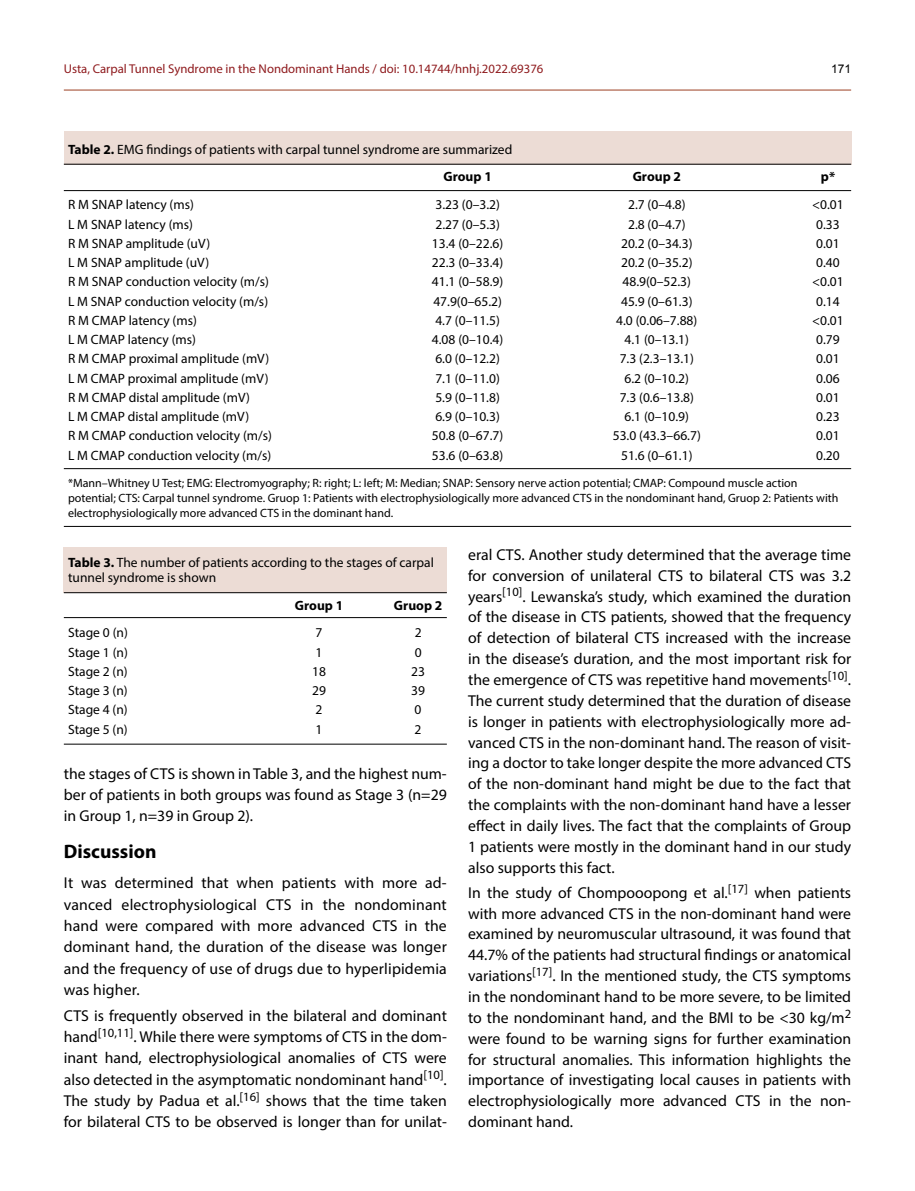
<style>
.page{position:relative;width:915px;height:1191px;background:#fff}
.page>*{position:absolute;margin:0;border:0;box-sizing:border-box;transform-origin:0 0}
.t1{font:700 19.5px "Myriad Pro";color:#000}
.t2{font:15.75px/20.9px "Myriad Pro";color:#000;text-align:justify}
.t3{font:13.5px/27.8px "Myriad Pro";color:#000}
.t4{font:700 13.5px "Myriad Pro";color:#000}
.t5{font:12.75px "Myriad Pro";color:#8f1b1e}
.t6{font:12px/15px "Myriad Pro";color:#000}
.t7{font:12px "Arial";color:#000}
.s1{font-weight:700}
</style>
<div class="page">
<hr style="left:64px;top:89px;width:786px;height:2px;background:#bd7f6c">
<div style="left:64px;top:131px;width:786px;height:33px;background:#ecdcd5"></div>
<hr style="left:64px;top:190px;width:786px;height:1px;background:#000">
<hr style="left:64px;top:468px;width:786px;height:1px;background:#000">
<hr style="left:64px;top:526px;width:786px;height:1px;background:#000">
<hr style="left:64px;top:164px;width:786px;height:1px;background:#000">
<div style="left:64px;top:547px;width:382px;height:46px;background:#ecdcd5"></div>
<hr style="left:64px;top:617px;width:382px;height:1px;background:#000">
<hr style="left:64px;top:744px;width:382px;height:1px;background:#000">
<hr style="left:64px;top:592px;width:382px;height:1px;background:#000">
<p class="t5" style="left:64px;top:61px;width:481px">Usta, Carpal Tunnel Syndrome in the Nondominant Hands / doi: 10.14744/hnhj.2022.69376</p>
<p class="t7" style="left:830px;top:60px;width:22px">171</p>
<p class="t3" style="left:443px;top:135px;width:70px;text-indent:-375px"><span class="s1">Table 2.</span> EMG findings of patients with carpal tunnel syndrome are summarized<br><span class="s1">Group 1</span></p>
<p class="t4" style="left:632px;top:168px;width:50px">Group 2</p>
<p class="t4" style="left:820px;top:168px;width:16px">p*</p>
<p class="t3" style="left:68px;top:191px;width:127px">R M SNAP latency (ms)</p>
<p class="t3" style="left:435px;top:191px;width:66px">3.23 (0–3.2)</p>
<p class="t3" style="left:628px;top:191px;width:59px">2.7 (0–4.8)</p>
<p class="t3" style="left:811px;top:191px;width:33px">&lt;0.01</p>
<p class="t3" style="left:68px;top:210px;width:126px">L M SNAP latency (ms)</p>
<p class="t3" style="left:435px;top:210px;width:66px">2.27 (0–5.3)</p>
<p class="t3" style="left:628px;top:210px;width:59px">2.8 (0–4.7)</p>
<p class="t3" style="left:815px;top:210px;width:25px">0.33</p>
<p class="t3" style="left:68px;top:229px;width:144px">R M SNAP amplitude (uV)</p>
<p class="t3" style="left:432px;top:229px;width:73px">13.4 (0–22.6)</p>
<p class="t3" style="left:621px;top:229px;width:73px">20.2 (0–34.3)</p>
<p class="t3" style="left:815px;top:229px;width:25px">0.01</p>
<p class="t3" style="left:68px;top:248px;width:143px">L M SNAP amplitude (uV)</p>
<p class="t3" style="left:432px;top:248px;width:73px">22.3 (0–33.4)</p>
<p class="t3" style="left:621px;top:248px;width:73px">20.2 (0–35.2)</p>
<p class="t3" style="left:815px;top:248px;width:25px">0.40</p>
<p class="t3" style="left:68px;top:268px;width:202px">R M SNAP conduction velocity (m/s)</p>
<p class="t3" style="left:432px;top:268px;width:73px">41.1 (0–58.9)</p>
<p class="t3" style="left:622px;top:268px;width:70px">48.9(0–52.3)</p>
<p class="t3" style="left:811px;top:268px;width:33px">&lt;0.01</p>
<p class="t3" style="left:68px;top:287px;width:201px">L M SNAP conduction velocity (m/s)</p>
<p class="t3" style="left:433px;top:287px;width:70px">47.9(0–65.2)</p>
<p class="t3" style="left:621px;top:287px;width:73px">45.9 (0–61.3)</p>
<p class="t3" style="left:815px;top:287px;width:25px">0.14</p>
<p class="t3" style="left:68px;top:306px;width:130px">R M CMAP latency (ms)</p>
<p class="t3" style="left:435px;top:306px;width:66px">4.7 (0–11.5)</p>
<p class="t3" style="left:616px;top:306px;width:83px">4.0 (0.06–7.88)</p>
<p class="t3" style="left:811px;top:306px;width:33px">&lt;0.01</p>
<p class="t3" style="left:68px;top:325px;width:129px">L M CMAP latency (ms)</p>
<p class="t3" style="left:432px;top:325px;width:73px">4.08 (0–10.4)</p>
<p class="t3" style="left:624px;top:325px;width:66px">4.1 (0–13.1)</p>
<p class="t3" style="left:815px;top:325px;width:25px">0.79</p>
<p class="t3" style="left:68px;top:345px;width:203px">R M CMAP proximal amplitude (mV)</p>
<p class="t3" style="left:435px;top:345px;width:66px">6.0 (0–12.2)</p>
<p class="t3" style="left:619px;top:345px;width:76px">7.3 (2.3–13.1)</p>
<p class="t3" style="left:815px;top:345px;width:25px">0.01</p>
<p class="t3" style="left:68px;top:364px;width:202px">L M CMAP proximal amplitude (mV)</p>
<p class="t3" style="left:435px;top:364px;width:66px">7.1 (0–11.0)</p>
<p class="t3" style="left:624px;top:364px;width:66px">6.2 (0–10.2)</p>
<p class="t3" style="left:815px;top:364px;width:25px">0.06</p>
<p class="t3" style="left:68px;top:383px;width:183px">R M CMAP distal amplitude (mV)</p>
<p class="t3" style="left:435px;top:383px;width:66px">5.9 (0–11.8)</p>
<p class="t3" style="left:619px;top:383px;width:76px">7.3 (0.6–13.8)</p>
<p class="t3" style="left:815px;top:383px;width:25px">0.01</p>
<p class="t3" style="left:68px;top:402px;width:183px">L M CMAP distal amplitude (mV)</p>
<p class="t3" style="left:435px;top:402px;width:66px">6.9 (0–10.3)</p>
<p class="t3" style="left:624px;top:402px;width:66px">6.1 (0–10.9)</p>
<p class="t3" style="left:815px;top:402px;width:25px">0.23</p>
<p class="t3" style="left:68px;top:422px;width:205px">R M CMAP conduction velocity (m/s)</p>
<p class="t3" style="left:432px;top:422px;width:73px">50.8 (0–67.7)</p>
<p class="t3" style="left:612px;top:422px;width:89px">53.0 (43.3–66.7)</p>
<p class="t3" style="left:815px;top:422px;width:25px">0.01</p>
<p class="t3" style="left:68px;top:441px;width:204px">L M CMAP conduction velocity (m/s)</p>
<p class="t3" style="left:432px;top:441px;width:73px">53.6 (0–63.8)</p>
<p class="t3" style="left:621px;top:441px;width:73px">51.6 (0–61.1)</p>
<p class="t3" style="left:815px;top:441px;width:25px">0.20</p>
<p class="t6" style="left:68px;top:475px;width:771px">*Mann–Whitney U Test; EMG: Electromyography; R: right; L: left; M: Median; SNAP: Sensory nerve action potential; CMAP: Compound muscle action potential; CTS: Carpal tunnel syndrome. Gruop 1: Patients with electrophysiologically more advanced CTS in the nondominant hand, Gruop 2: Patients with electrophysiologically more advanced CTS in the dominant hand.</p>
<p class="t3" style="left:68px;top:554px;width:367px;line-height:15px"><span class="s1">Table 3.</span> The number of patients according to the stages of carpal tunnel syndrome is shown</p>
<p class="t4" style="left:295px;top:596px;width:50px">Group 1</p>
<p class="t4" style="left:394px;top:596px;width:50px">Gruop 2</p>
<p class="t3" style="left:68px;top:619px;width:61px">Stage 0 (n)</p>
<p class="t3" style="left:315px;top:619px;width:8px">7</p>
<p class="t3" style="left:414px;top:619px;width:8px">2</p>
<p class="t3" style="left:68px;top:638px;width:61px">Stage 1 (n)</p>
<p class="t3" style="left:315px;top:638px;width:8px">1</p>
<p class="t3" style="left:414px;top:638px;width:8px">0</p>
<p class="t3" style="left:68px;top:657px;width:61px">Stage 2 (n)</p>
<p class="t3" style="left:312px;top:657px;width:15px">18</p>
<p class="t3" style="left:411px;top:657px;width:15px">23</p>
<p class="t3" style="left:68px;top:676px;width:61px">Stage 3 (n)</p>
<p class="t3" style="left:312px;top:676px;width:15px">29</p>
<p class="t3" style="left:411px;top:676px;width:15px">39</p>
<p class="t3" style="left:68px;top:696px;width:61px">Stage 4 (n)</p>
<p class="t3" style="left:315px;top:696px;width:8px">2</p>
<p class="t3" style="left:414px;top:696px;width:8px">0</p>
<p class="t3" style="left:68px;top:715px;width:61px">Stage 5 (n)</p>
<p class="t3" style="left:315px;top:715px;width:8px">1</p>
<p class="t3" style="left:414px;top:715px;width:8px">2</p>
<p class="t2" style="left:468px;top:544px;width:384px">eral CTS. Another study determined that the average time for conversion of unilateral CTS to bilateral CTS was 3.2 years<sup>[10]</sup>. Lewanska’s study, which examined the duration of the disease in CTS patients, showed that the frequency of detection of bilateral CTS increased with the increase in the disease’s duration, and the most important risk for the emergence of CTS was repetitive hand movements<sup>[10]</sup>.<br>The current study determined that the duration of disease is longer in patients with electrophysiologically more ad&shy;vanced CTS in the non-dominant hand. The reason of visit&shy;ing a doctor to take longer despite the more advanced CTS of the non-dominant hand might be due to the fact that the complaints with the non-dominant hand have a lesser effect in daily lives. The fact that the complaints of Group 1 patients were mostly in the dominant hand in our study also supports this fact.</p>
<p class="t2" style="left:468px;top:882px;width:384px">In the study of Chompooopong et al.<sup>[17]</sup> when patients with more advanced CTS in the non-dominant hand were examined by neuromuscular ultrasound, it was found that 44.7% of the patients had structural findings or anatomical variations<sup>[17]</sup>. In the mentioned study, the CTS symptoms in the nondominant hand to be more severe, to be limited to the nondominant hand, and the BMI to be &lt;30 kg/m<sup>2 </sup>were found to be warning signs for further examination for structural anomalies. This information highlights the importance of investigating local causes in patients with electrophysiologically more advanced CTS in the non&shy;dominant hand.</p>
<p class="t2" style="left:64px;top:762px;width:384px;line-height:21.3px">the stages of CTS is shown in Table 3, and the highest num&shy;ber of patients in both groups was found as Stage 3 (n=29 in Group 1, n=39 in Group 2).</p>
<p class="t1" style="left:64px;top:839px;width:94px">Discussion</p>
<p class="t2" style="left:64px;top:872px;width:384px;line-height:21.3px">It was determined that when patients with more ad&shy;vanced electrophysiological CTS in the nondominant hand were compared with more advanced CTS in the dominant hand, the duration of the disease was longer and the frequency of use of drugs due to hyperlipidemia was higher.</p>
<p class="t2" style="left:64px;top:1004px;width:384px;line-height:21.3px">CTS is frequently observed in the bilateral and dominant hand<sup>[10,11]</sup>. While there were symptoms of CTS in the dom&shy;inant hand, electrophysiological anomalies of CTS were also detected in the asymptomatic nondominant hand<sup>[10]</sup>.<br>The study by Padua et al.<sup>[16]</sup> shows that the time taken for bilateral CTS to be observed is longer than for unilat-</p>
</div>
